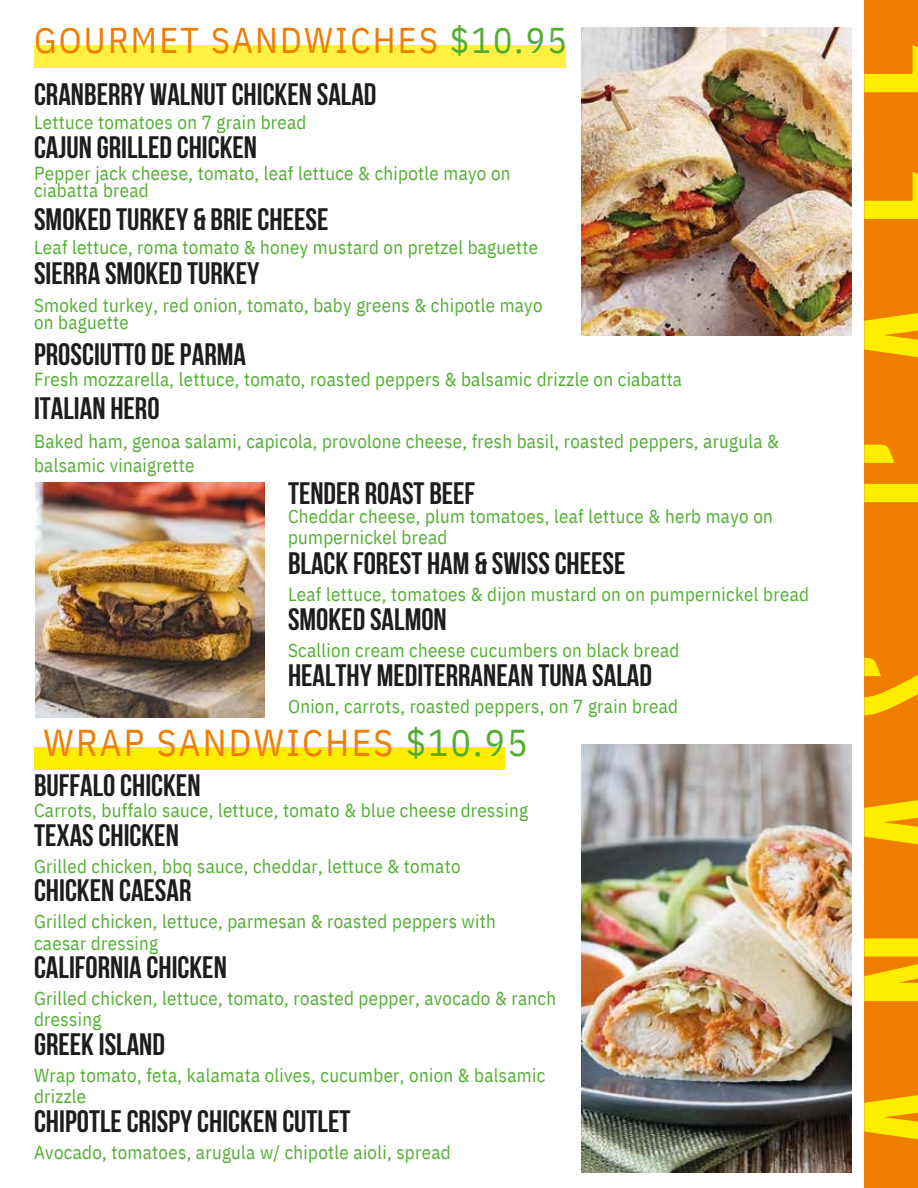
<style>
.page{position:relative;width:918px;height:1188px;background:#fff}
.page>*{position:absolute;margin:0;border:0;box-sizing:border-box;transform-origin:0 0}
.t1{font:37.35px "IBM Plex Sans Cond";letter-spacing:.065em;color:#ef7d00}
.t2{font:35.85px "IBM Plex Sans Cond";letter-spacing:.065em;color:#ef7d00}
.t3{font:700 30.9px "Bebas Neue";color:#1d1d1b}
.t4{font:18.9px/23.7px "IBM Plex Sans Cond";letter-spacing:.015em;color:#52ae32}
.s1{color:#52ae32}
</style>
<div class="page">
<div style="left:34px;top:747px;width:471px;height:22px;background:#ffed00"></div>
<div style="left:34px;top:45px;width:531px;height:22px;background:#fff042"></div>
<div style="left:864px;top:0;width:54px;height:1188px;background:#ef7d00"></div>
<svg style="left:864px;top:1095px;width:54px;height:44px"></svg>
<svg style="left:864px;top:938px;width:54px;height:63px"></svg>
<svg style="left:864px;top:800px;width:54px;height:44px"></svg>
<svg style="left:864px;top:658px;width:54px;height:57px"></svg>
<svg style="left:864px;top:445px;width:54px;height:57px"></svg>
<svg style="left:864px;top:313px;width:54px;height:44px"></svg>
<svg style="left:864px;top:172px;width:54px;height:47px"></svg>
<svg style="left:864px;top:45px;width:54px;height:47px"></svg>
<img style="left:581px;top:28px;width:270px;height:308px">
<img style="left:35px;top:482px;width:230px;height:235px">
<img style="left:581px;top:745px;width:270px;height:427px">
<p class="t2" style="left:34px;top:17px;width:534px">GOURMET SANDWICHES <span class="s1">$10.95</span></p>
<p class="t3" style="left:34px;top:82px;width:344px">CRANBERRY WALNUTCHICKEN SALAD</p>
<p class="t4" style="left:34px;top:110px;width:274px">Lettuce tomatoes on 7 grain bread</p>
<p class="t3" style="left:34px;top:135px;width:225px">CAJUN GRILLED CHICKEN</p>
<p class="t4" style="left:34px;top:162px;width:478px">Pepper jack cheese, tomato, leaf lettuce &amp; chipotle mayo on</p>
<p class="t4" style="left:34px;top:178px;width:116px">ciabatta bread</p>
<p class="t3" style="left:34px;top:207px;width:296px">SMOKED TURKEY &amp; BRIECHEESE</p>
<p class="t4" style="left:34px;top:235px;width:506px">Leaf lettuce, roma tomato &amp; honey mustard on pretzel baguette</p>
<p class="t3" style="left:34px;top:261px;width:227px">SIERRA SMOKED TURKEY</p>
<p class="t4" style="left:34px;top:293px;width:510px">Smoked turkey, red onion, tomato, baby greens &amp; chipotle mayo</p>
<p class="t4" style="left:34px;top:310px;width:96px">on baguette</p>
<p class="t3" style="left:34px;top:342px;width:214px">PROSCIUTTO DEPARMA</p>
<p class="t4" style="left:34px;top:367px;width:650px">Fresh mozzarella, lettuce, tomato, roasted peppers &amp; balsamic drizzle on ciabatta</p>
<p class="t3" style="left:34px;top:396px;width:127px">ITALIAN HERO</p>
<p class="t4" style="left:34px;top:429px;width:747px">Baked ham, genoa salami, capicola, provolone cheese, fresh basil, roasted peppers, arugula &amp; balsamic vinaigrette</p>
<p class="t4" style="left:288px;top:505px;width:486px;line-height:21.3px">Cheddar cheese, plum tomatoes, leaf lettuce &amp; herb mayo on pumpernickel bread</p>
<p class="t3" style="left:288px;top:550px;width:339px">BLACK FOREST HAM &amp; SWISSCHEESE</p>
<p class="t4" style="left:288px;top:582px;width:523px">Leaf lettuce, tomatoes &amp; dijon mustard on on pumpernickel bread</p>
<p class="t3" style="left:288px;top:607px;width:160px">SMOKED SALMON</p>
<h1 class="t4" style="left:288px;top:638px;width:393px">Scallion cream cheese cucumbers on black bread</h1>
<h2 class="t3" style="left:288px;top:663px;width:365px">HEALTHY MEDITERRANEAN TUNA SALAD</h2>
<p class="t4" style="left:288px;top:694px;width:392px">Onion, carrots, roasted peppers, on 7 grain bread</p>
<p class="t3" style="left:288px;top:481px;width:189px">TENDER ROAST BEEF</p>
<p class="t1" style="left:44px;top:718px;width:485px">WRAP SANDWICHES <span class="s1">$10.95</span></p>
<p class="t3" style="left:34px;top:772px;width:168px">BUFFALOCHICKEN</p>
<p class="t4" style="left:34px;top:798px;width:495px">Carrots, buffalo sauce, lettuce, tomato &amp; blue cheese dressing</p>
<p class="t3" style="left:34px;top:823px;width:146px">TEXASCHICKEN</p>
<p class="t4" style="left:34px;top:854px;width:428px">Grilled chicken, bbq sauce, cheddar, lettuce &amp; tomato</p>
<p class="t3" style="left:34px;top:878px;width:159px">CHICKEN CAESAR</p>
<p class="t4" style="left:34px;top:909px;width:463px">Grilled chicken, lettuce, parmesan &amp; roasted peppers with</p>
<p class="t4" style="left:34px;top:931px;width:126px">caesar dressing</p>
<p class="t3" style="left:34px;top:955px;width:194px">CALIFORNIA CHICKEN</p>
<p class="t4" style="left:34px;top:986px;width:524px">Grilled chicken, lettuce, tomato, roasted pepper, avocado &amp; ranch</p>
<p class="t4" style="left:34px;top:1008px;width:69px">dressing</p>
<p class="t3" style="left:34px;top:1032px;width:133px">GREEK ISLAND</p>
<p class="t4" style="left:34px;top:1063px;width:513px">Wrap tomato, feta, kalamata olives, cucumber, onion &amp; balsamic</p>
<p class="t4" style="left:34px;top:1084px;width:54px">drizzle</p>
<p class="t3" style="left:34px;top:1109px;width:318px">CHIPOTLECRISPYCHICKEN CUTLET</p>
<p class="t4" style="left:34px;top:1140px;width:418px">Avocado, tomatoes, arugula w/ chipotle aioli, spread</p>
</div>
